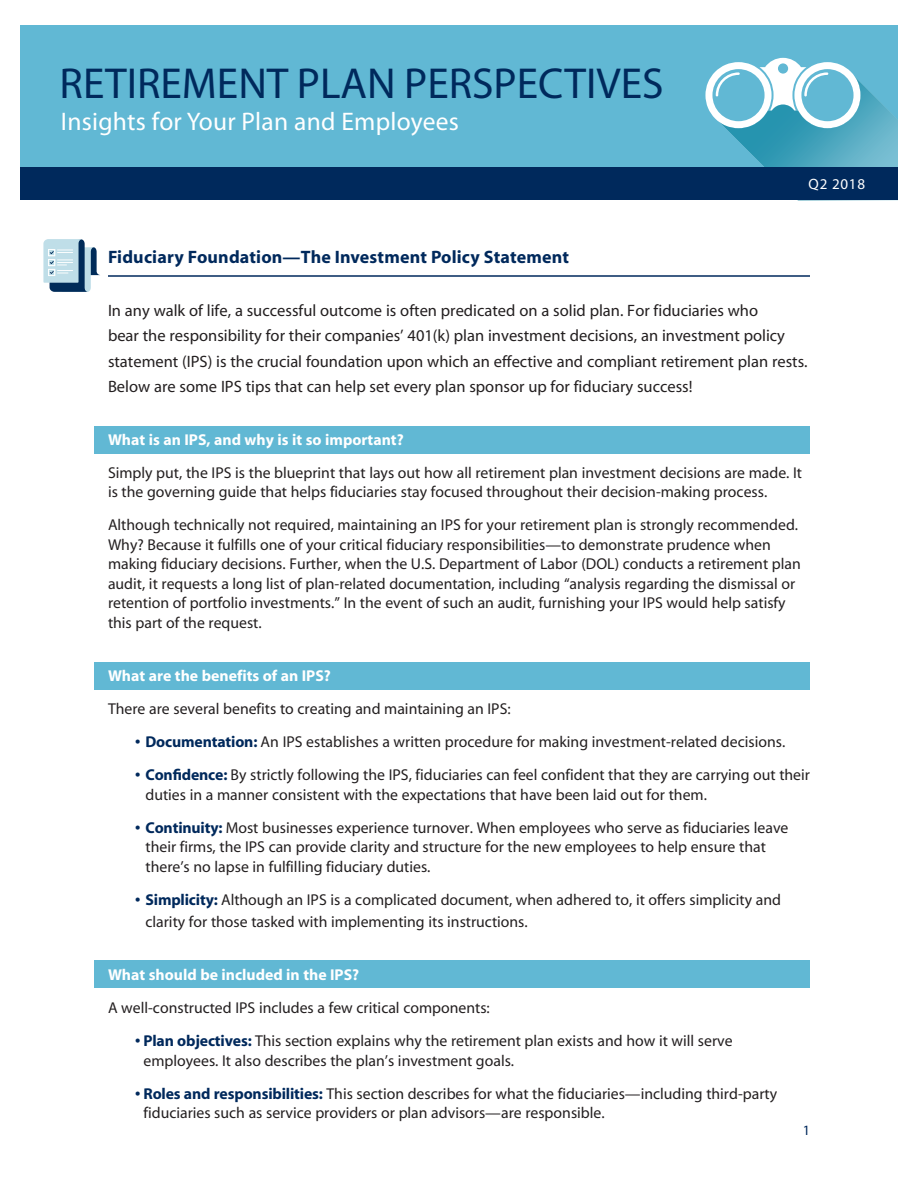
<style>
.page{position:relative;width:918px;height:1188px;background:#fff}
.page>*{position:absolute;margin:0;border:0;box-sizing:border-box;transform-origin:0 0}
.t1{font:43.5px "Myriad Pro";color:#00295c}
.t2{font:25.5px "Myriad Pro";letter-spacing:.01em;color:#fff}
.MAIN_HEAD_with_rule{font:700 18px "Myriad";letter-spacing:.01em;color:#00295c}
.Body_LEAD_IN{font:16.5px/25.5px "Myriad";color:#231f20}
.BULLET_LIST_LAST{font:15.75px/19.5px "Myriad";color:#231f20}
.Body{font:15.75px/19.5px "Myriad";color:#231f20}
.Body-2{font:700 15.75px "Myriad";color:#fff}
.SUBHEAD_KO{font:700 15.75px "Myriad";color:#fff}
.t3{font:15px "Myriad";letter-spacing:.05em;color:#fff}
.t4{font:14.25px "Myriad";color:#00295c}
.s1{font-weight:700;font-size:15.75px;color:#fff}
.s2{font-weight:700;color:#00295c}
</style>
<div class="page">
<div style="left:94px;top:960px;width:716px;height:27px;background:#61b8d4"></div>
<div style="left:94px;top:662px;width:716px;height:28px;background:#61b8d4"></div>
<div style="left:94px;top:426px;width:716px;height:27px;background:#61b8d4"></div>
<div style="left:20px;top:26px;width:878px;height:174px;background:#61b8d4"></div>
<svg style="left:705px;top:58px;width:193px;height:109px"></svg>
<div style="left:20px;top:167px;width:878px;height:33px;background:#00295c"></div>
<hr style="left:108px;top:275px;width:702px;height:2px;background:#00295c">
<svg style="left:43px;top:239px;width:57px;height:53px"></svg>
<p class="t1" style="left:60px;top:56px;width:606px">RETIREMENT PLAN PERSPECTIVES</p>
<p class="t2" style="left:61px;top:106px;width:400px">Insights for Your Plan and Employees</p>
<p class="t3" style="left:809px;top:177px;width:58px">Q2 2018</p>
<p class="MAIN_HEAD_with_rule" style="left:108px;top:248px;width:463px">Fiduciary Foundation—The Investment Policy Statement</p>
<p class="Body_LEAD_IN" style="left:108px;top:298px;width:701px">In any walk of life, a successful outcome is often predicated on a solid plan. For fiduciaries who<br>bear the responsibility for their companies’ 401(k) plan investment decisions, an investment policy statement (IPS) is the crucial foundation upon which an effective and compliant retirement plan rests.<br>Below are some IPS tips that can help set every plan sponsor up for fiduciary success!<span class="s1">documents.</span></p>
<p class="SUBHEAD_KO" style="left:108px;top:431px;width:297px">What is an IPS, and why is it so important?</p>
<p class="Body" style="left:108px;top:464px;width:696px">Simply put, the IPS is the blueprint that lays out how all retirement plan investment decisions are made. It is the governing guide that helps fiduciaries stay focused throughout their decision-making process.</p>
<p class="Body" style="left:108px;top:516px;width:694px">Although technically not required, maintaining an IPS for your retirement plan is strongly recommended.<br>Why? Because it fulfills one of your critical fiduciary responsibilities—to demonstrate prudence when making fiduciary decisions. Further, when the U.S. Department of Labor (DOL) conducts a retirement plan audit, it requests a long list of plan-related documentation, including “analysis regarding the dismissal or retention of portfolio investments.” In the event of such an audit, furnishing your IPS would help satisfy this part of the request.</p>
<p class="Body-2" style="left:108px;top:668px;width:224px">What are the benefits of an IPS?</p>
<p class="Body" style="left:108px;top:700px;width:404px">There are several benefits to creating and maintaining an IPS:</p>
<p class="BULLET_LIST_LAST" style="left:135px;top:733px;width:652px"><span class="s2">• Documentation:</span> An IPS establishes a written procedure for making investment-related decisions.</p>
<p class="BULLET_LIST_LAST" style="left:146px;top:766px;width:666px;text-indent:-10px"><span class="s2">• Confidence:</span> By strictly following the IPS, fiduciaries can feel confident that they are carrying out their duties in a manner consistent with the expectations that have been laid out for them.</p>
<p class="BULLET_LIST_LAST" style="left:146px;top:818px;width:645px;text-indent:-10px"><span class="s2">• Continuity:</span> Most businesses experience turnover. When employees who serve as fiduciaries leave their firms, the IPS can provide clarity and structure for the new employees to help ensure that there’s no lapse in fulfilling fiduciary duties.</p>
<p class="BULLET_LIST_LAST" style="left:146px;top:889px;width:637px;line-height:22.5px;text-indent:-10px"><span class="s2">• Simplicity:</span> Although an IPS is a complicated document, when adhered to, it offers simplicity and clarity for those tasked with implementing its instructions.</p>
<p class="Body-2" style="left:108px;top:967px;width:253px">What should be included in the IPS?</p>
<p class="BULLET_LIST_LAST" style="left:108px;top:999px;width:383px">A well-constructed IPS includes a few critical components:</p>
<p class="BULLET_LIST_LAST" style="left:144px;top:1032px;width:591px;text-indent:-9px"><span class="s2">• Plan objectives:</span> This section explains why the retirement plan exists and how it will serve employees. It also describes the plan’s investment goals.</p>
<p class="BULLET_LIST_LAST" style="left:144px;top:1085px;width:635px;text-indent:-9px"><span class="s2">• Roles and responsibilities:</span> This section describes for what the fiduciaries—including third-party fiduciaries such as service providers or plan advisors—are responsible.</p>
<p class="t4" style="left:803px;top:1123px;width:9px">1</p>
</div>
